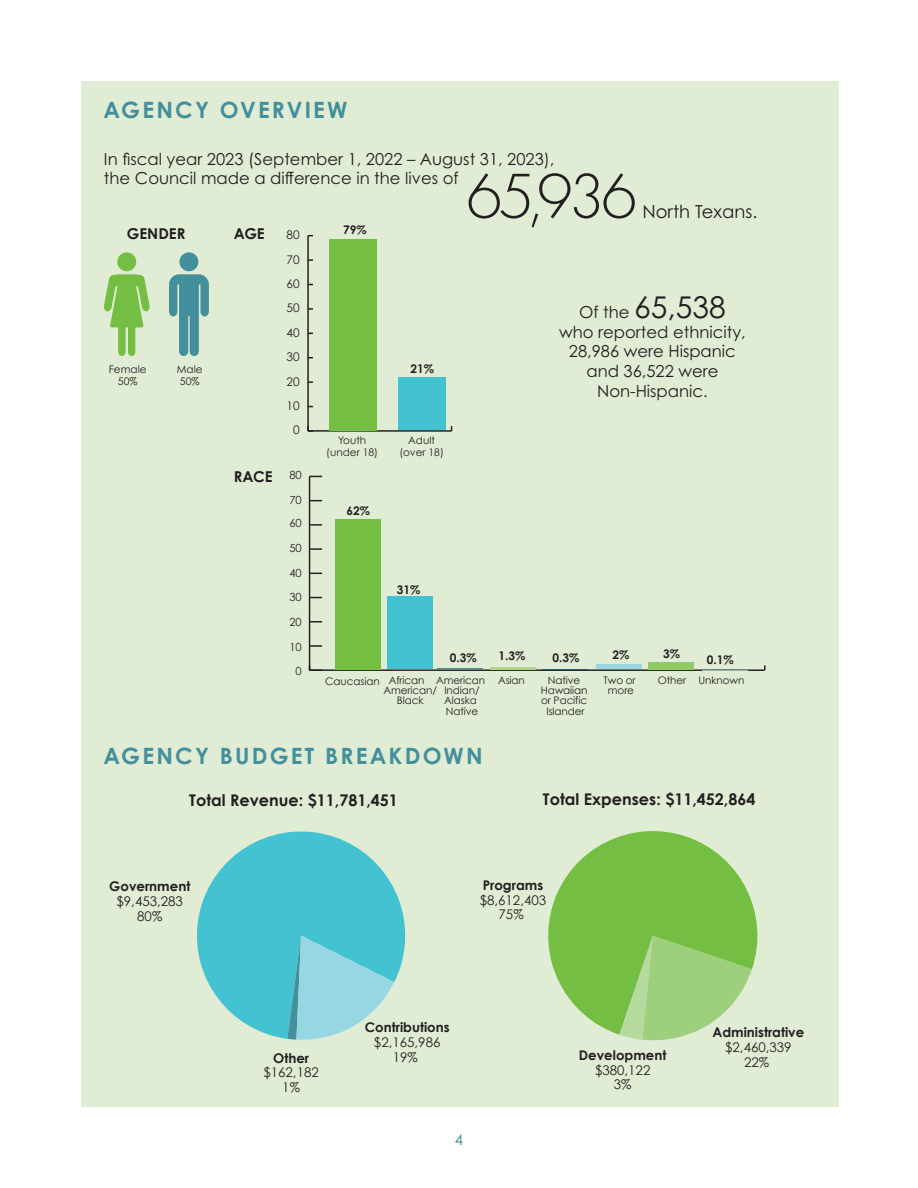
<style>
.page{position:relative;width:918px;height:1188px;background:#fff}
.page>*{position:absolute;margin:0;border:0;box-sizing:border-box;transform-origin:0 0}
.t1{font:300 66px "Futura PT";color:#231f20}
.t2{font:30px "Century Gothic Pro";color:#231f20}
.t3{font:700 22.5px "Century Gothic Pro";letter-spacing:.1em;color:#448f9c}
.t4{font:18px "Century Gothic Pro";color:#231f20}
.t5{font:16.5px/19.8px "Century Gothic Pro";color:#231f20}
.t6{font:700 16.05px "Century Gothic";color:#231f20}
.t7{font:700 15px "Century Gothic Pro";color:#231f20}
.t8{font:15px "Century Gothic Pro";color:#448f9c}
.t9{font:13.35px/14.9px "Century Gothic";color:#231f20;text-align:center}
.t10{font:700 13.35px "Century Gothic";color:#231f20}
.t11{font:700 11.85px "Century Gothic";color:#231f20}
.t12{font:11.85px "Century Gothic";color:#231f20}
.t13{font:11.25px "Century Gothic";color:#231f20}
.t14{font:10.5px/12.6px "Century Gothic Pro";color:#231f20;text-align:center}
.t15{font:10.35px/10.4px "Century Gothic";letter-spacing:-.01em;color:#231f20;text-align:center}
.s1{font-size:16.5px}
</style>
<div class="page">
<div style="left:81px;top:81px;width:757px;height:1026px;background:#e0edd4"></div>
<svg style="left:196px;top:831px;width:210px;height:208px;fill:#43c2d2"></svg>
<svg style="left:287px;top:936px;width:107px;height:104px;background:#87d1d9"></svg>
<svg style="left:621px;top:1035px;width:65px;height:6px"></svg>
<svg style="left:548px;top:831px;width:210px;height:204px;fill:#74bf43"></svg>
<div style="left:117px;top:252px;width:19px;height:19px;background:#74bf43;border-radius:50%"></div>
<svg style="left:103px;top:274px;width:47px;height:82px"></svg>
<svg style="left:169px;top:274px;width:40px;height:82px"></svg>
<div style="left:179px;top:252px;width:19px;height:19px;background:#448f9c;border-radius:50%"></div>
<hr style="left:308px;top:430px;width:144px;height:2px;background:#231f20">
<hr style="left:307px;top:236px;width:2px;height:195px;background:#231f20">
<div style="left:398px;top:378px;width:48px;height:52px;background:#43c2d2"></div>
<div style="left:329px;top:239px;width:48px;height:191px;background:#74bf43"></div>
<hr style="left:309px;top:669px;width:456px;height:2px;background:#231f20">
<hr style="left:309px;top:476px;width:1px;height:194px;background:#231f20">
<svg style="left:309px;top:665px;width:13px;height:6px"></svg>
<svg style="left:310px;top:645px;width:12px;height:2px"></svg>
<svg style="left:310px;top:621px;width:12px;height:2px"></svg>
<svg style="left:310px;top:597px;width:12px;height:1px"></svg>
<svg style="left:310px;top:573px;width:12px;height:1px"></svg>
<svg style="left:310px;top:548px;width:12px;height:2px"></svg>
<svg style="left:310px;top:524px;width:12px;height:2px"></svg>
<svg style="left:310px;top:500px;width:12px;height:1px"></svg>
<svg style="left:310px;top:476px;width:12px;height:1px"></svg>
<hr style="left:702px;top:671px;width:45px;height:1px;background:#8eb2bb">
<div style="left:649px;top:662px;width:45px;height:8px;background:#8fca64"></div>
<div style="left:596px;top:664px;width:45px;height:5px;background:#96d7e2"></div>
<hr style="left:542px;top:669px;width:45px;height:1px;background:#255e66">
<hr style="left:490px;top:667px;width:45px;height:2px;background:#abd489">
<hr style="left:438px;top:669px;width:45px;height:1px;background:#448f9c">
<div style="left:387px;top:597px;width:45px;height:72px;background:#43c2d2"></div>
<div style="left:336px;top:519px;width:45px;height:150px;background:#74bf43"></div>
<h3 class="t3" style="left:103px;top:96px;width:245px">AGENCY OVERVIEW</h3>
<p class="t5" style="left:104px;top:149px;width:452px">In fiscal year 2023 (September 1, 2022 – August 31, 2023), the Council made a difference in the lives of</p>
<h1 class="t1" style="left:466px;top:158px;width:173px">65,936</h1>
<p class="t11" style="left:343px;top:222px;width:25px">79%</p>
<p class="t7" style="left:234px;top:224px;width:32px">AGE</p>
<p class="t7" style="left:127px;top:224px;width:60px">GENDER</p>
<p class="t12" style="left:286px;top:228px;width:15px">80</p>
<p class="t12" style="left:286px;top:252px;width:15px">70</p>
<p class="t12" style="left:286px;top:276px;width:15px">60</p>
<p class="t4" style="left:642px;top:200px;width:116px">North Texans.</p>
<p class="t14" style="left:109px;top:362px;width:39px">Female<br>50%</p>
<p class="t14" style="left:177px;top:362px;width:27px;text-align:left">Male<br>50%</p>
<p class="t7" style="left:234px;top:467px;width:40px">RACE</p>
<p class="t12" style="left:286px;top:301px;width:15px">50</p>
<p class="t12" style="left:286px;top:325px;width:15px">40</p>
<p class="t12" style="left:286px;top:350px;width:15px">30</p>
<p class="t12" style="left:286px;top:374px;width:15px">20</p>
<p class="t12" style="left:286px;top:399px;width:15px">10</p>
<p class="t12" style="left:293px;top:423px;width:8px">0</p>
<p class="t13" style="left:289px;top:469px;width:14px">80</p>
<p class="t13" style="left:289px;top:493px;width:14px">70</p>
<p class="t13" style="left:289px;top:516px;width:14px">60</p>
<p class="t13" style="left:289px;top:541px;width:14px">50</p>
<p class="t13" style="left:289px;top:566px;width:14px">40</p>
<p class="t13" style="left:289px;top:590px;width:14px">30</p>
<p class="t13" style="left:289px;top:615px;width:14px">20</p>
<p class="t13" style="left:289px;top:640px;width:14px">10</p>
<p class="t13" style="left:296px;top:664px;width:8px">0</p>
<p class="t11" style="left:410px;top:361px;width:25px">21%</p>
<p class="t15" style="left:326px;top:435px;width:53px;line-height:12px">Youth (under 18)</p>
<p class="t15" style="left:399px;top:435px;width:46px;line-height:12px">Adult (over 18)</p>
<p class="t11" style="left:347px;top:503px;width:25px">62%</p>
<h2 class="t2" style="left:579px;top:289px;width:148px"><span class="s1">Of the</span> 65,538</h2>
<p class="t5" style="left:559px;top:322px;width:188px;text-align:center">who reported ethnicity,<br>28,986 were Hispanic and 36,522 were<br>Non-Hispanic.</p>
<p class="t11" style="left:614px;top:341px;width:25px">31%</p>
<p class="t11" style="left:397px;top:582px;width:25px">31%</p>
<p class="t11" style="left:450px;top:650px;width:28px">0.3%</p>
<p class="t11" style="left:552px;top:651px;width:28px">0.3%</p>
<p class="t11" style="left:613px;top:647px;width:18px">2%</p>
<p class="t11" style="left:663px;top:646px;width:18px">3%</p>
<p class="t11" style="left:498px;top:648px;width:28px">1.3%</p>
<p class="t11" style="left:707px;top:652px;width:28px">0.1%</p>
<p class="t15" style="left:436px;top:675px;width:50px">American<br>Indian/<br>Alaska<br>Native</p>
<p class="t15" style="left:498px;top:675px;width:28px">Asian</p>
<p class="t15" style="left:541px;top:675px;width:48px">Native<br>Hawaiian or Pacific<br>Islander</p>
<p class="t15" style="left:604px;top:675px;width:34px">Two or more</p>
<p class="t15" style="left:658px;top:675px;width:88px">Other Unknown</p>
<p class="t15" style="left:384px;top:677px;width:55px;line-height:9px;text-align:left;text-indent:-58px">Caucasian African<br>American/</p>
<p class="t15" style="left:397px;top:695px;width:28px">Black</p>
<h3 class="t3" style="left:103px;top:741px;width:381px">AGENCY BUDGET BREAKDOWN</h3>
<p class="t6" style="left:189px;top:790px;width:210px">Total Revenue: $11,781,451</p>
<p class="t6" style="left:543px;top:789px;width:214px">Total Expenses: $11,452,864</p>
<p class="t10" style="left:109px;top:878px;width:83px">Government</p>
<p class="t9" style="left:117px;top:893px;width:68px">$9,453,283<br>80%</p>
<p class="t10" style="left:483px;top:877px;width:62px">Programs</p>
<p class="t9" style="left:480px;top:892px;width:68px">$8,612,403<br>75%</p>
<p class="t10" style="left:365px;top:1019px;width:86px">Contributions</p>
<p class="t9" style="left:374px;top:1035px;width:68px">$2,165,986<br>19%</p>
<p class="t10" style="left:713px;top:1024px;width:93px">Administrative</p>
<p class="t9" style="left:725px;top:1040px;width:68px">$2,460,339</p>
<p class="t10" style="left:579px;top:1047px;width:89px">Development</p>
<p class="t9" style="left:595px;top:1062px;width:57px">$380,122<br>3%</p>
<p class="t10" style="left:273px;top:1049px;width:37px">Other</p>
<p class="t9" style="left:744px;top:1054px;width:27px">22%</p>
<p class="t9" style="left:263px;top:1065px;width:57px">$162,182<br>1%</p>
<p class="t8" style="left:455px;top:1130px;width:10px">4</p>
</div>
